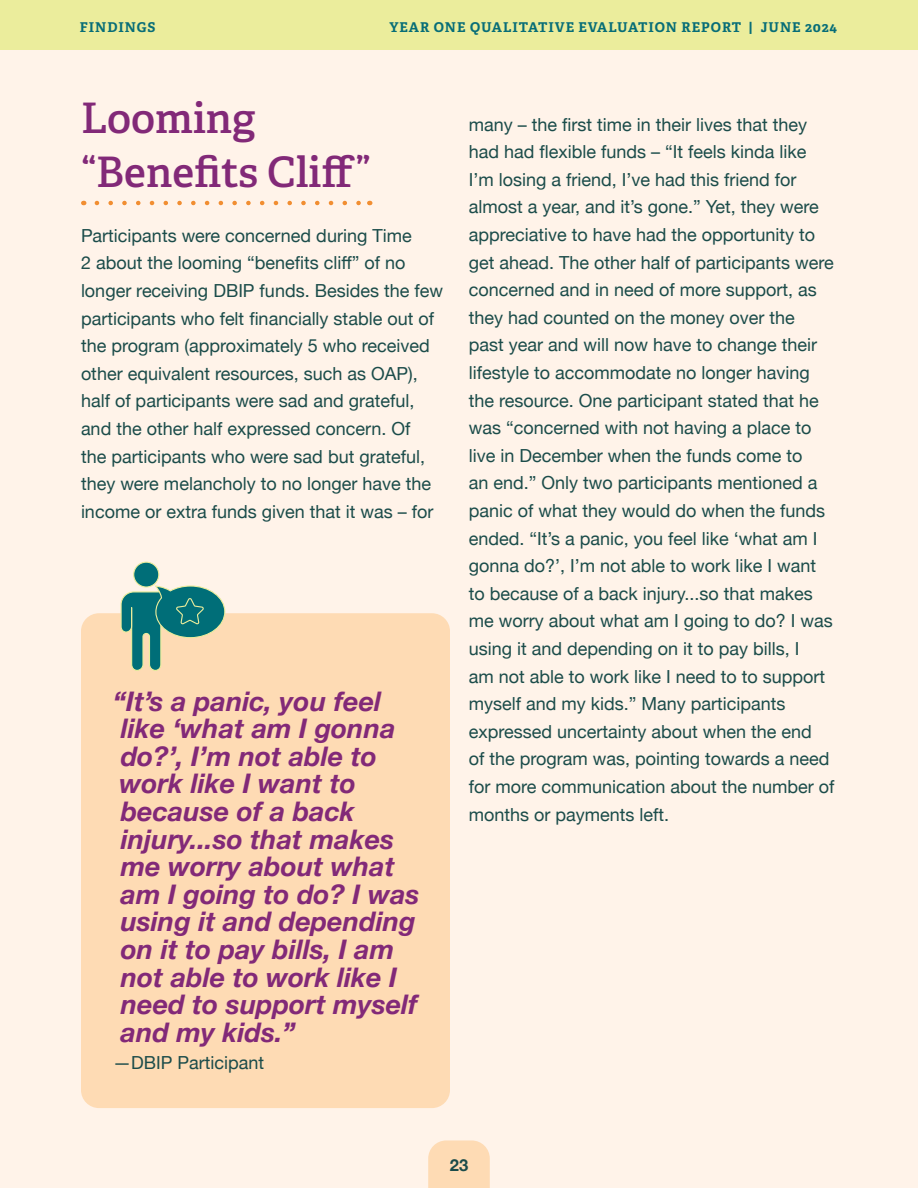
<style>
.page{position:relative;width:918px;height:1188px;background:#fff3e9}
.page>*{position:absolute;margin:0;border:0;box-sizing:border-box;transform-origin:0 0}
.t1{font:600 42px/53.4px "Adelle";color:#822978}
.t2{font:italic 700 27px/27.6px "Helvetica Neue";color:#822978}
.t3{font:18px/27.6px "Helvetica Neue";color:#1b4c4a}
.t4{font:700 16.5px "Helvetica Neue";color:#1b4c4a}
.t5{font:700 13.5px "Adelle";letter-spacing:.07em;color:#076d77}
</style>
<div class="page">
<div style="left:0;top:0;width:918px;height:50px;background:#ebed9c"></div>
<svg style="left:428px;top:1140px;width:62px;height:48px;background:#fedcb7"></svg>
<div style="left:81px;top:613px;width:369px;height:495px;background:#fedbb4;border-radius:18px"></div>
<div style="left:134px;top:562px;width:25px;height:25px;background:#006e78;border-radius:50%"></div>
<div style="left:133px;top:562px;width:26px;height:26px;border:1px solid #ebed9c;border-radius:50%"></div>
<svg style="left:120px;top:585px;width:106px;height:86px"></svg>
<svg style="left:97px;top:201px;width:264px;height:4px"></svg>
<p class="t5" style="left:80px;top:18px;width:77px">FINDINGS</p>
<p class="t5" style="left:389px;top:18px;width:449px">YEAR ONE QUALITATIVE EVALUATION REPORT | JUNE 2024</p>
<h1 class="t1" style="left:81px;top:92px;width:291px">Looming “Benefits Cliff”</h1>
<p class="t3" style="left:81px;top:223px;width:364px">Participants were concerned during Time<br>2 about the looming “benefits cliff” of no longer receiving DBIP funds. Besides the few participants who felt financially stable out of the program (approximately 5 who received other equivalent resources, such as OAP), half of participants were sad and grateful, and the other half expressed concern. Of<br>the participants who were sad but grateful, they were melancholy to no longer have the income or extra funds given that it was – for</p>
<p class="t2" style="left:113px;top:688px;width:308px">“It’s a panic, you feel like ‘what am I gonna do?’, I’m not able to work like I want to because of a back injury...so that makes me worry about what am I going to do? I was using it and depending on it to pay bills, I am not able to work like I need to support myself and my kids.”</p>
<p class="t3" style="left:113px;top:1050px;width:153px">—DBIP Participant</p>
<p class="t3" style="left:469px;top:111px;width:367px">many – the first time in their lives that they had had flexible funds – “It feels kinda like I’m losing a friend, I’ve had this friend for almost a year, and it’s gone.” Yet, they were appreciative to have had the opportunity to get ahead. The other half of participants were concerned and in need of more support, as they had counted on the money over the<br>past year and will now have to change their lifestyle to accommodate no longer having the resource. One participant stated that he was “concerned with not having a place to live in December when the funds come to<br>an end.” Only two participants mentioned a panic of what they would do when the funds ended. “It’s a panic, you feel like ‘what am I gonna do?’, I’m not able to work like I want to because of a back injury...so that makes me worry about what am I going to do? I was using it and depending on it to pay bills, I<br>am not able to work like I need to to support myself and my kids.” Many participants expressed uncertainty about when the end<br>of the program was, pointing towards a need for more communication about the number of months or payments left.</p>
<p class="t4" style="left:450px;top:1152px;width:20px">23</p>
</div>
